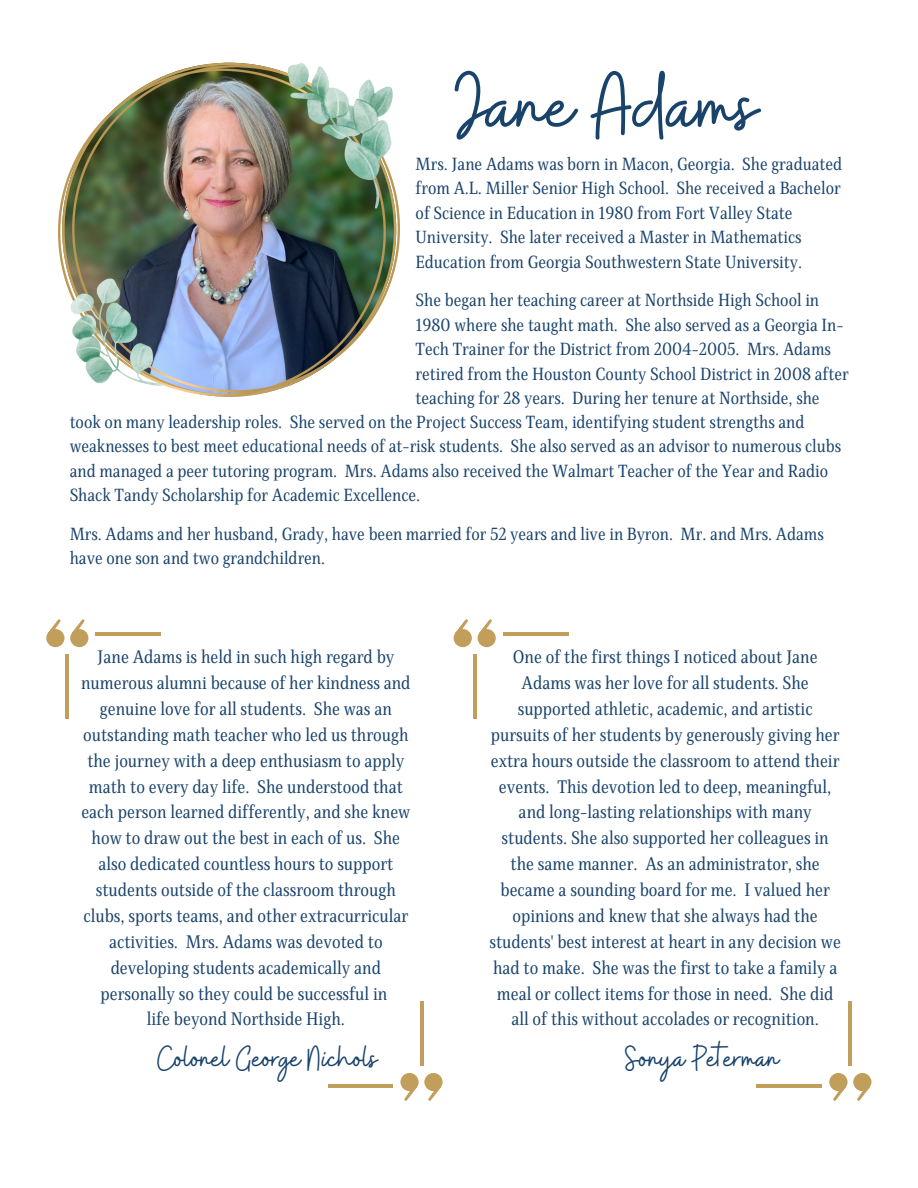
<style>
.page{position:relative;width:918px;height:1188px;background:#fff}
.page>*{position:absolute;margin:0;border:0;box-sizing:border-box;transform-origin:0 0}
.t1{font:95.7px "Buffalo";color:#1a436b}
.t2{font:35.85px "Buffalo";color:#1a436b}
.t3{font:18.45px/25.8px "Singel";color:#1a436b;text-align:center}
.t4{font:18px/24.5px "Singel";color:#1a436b}
</style>
<div class="page">
<img style="left:59px;top:64px;width:341px;height:331px">
<div style="left:70px;top:629px;width:18px;height:18px;background:#c29e5b;border-radius:50%"></div>
<svg style="left:72px;top:619px;width:13px;height:13px"></svg>
<div style="left:46px;top:629px;width:18px;height:18px;background:#c29e5b;border-radius:50%"></div>
<svg style="left:48px;top:619px;width:13px;height:14px"></svg>
<hr style="left:66px;top:655px;width:3px;height:64px;background:#c29e5b">
<hr style="left:96px;top:632px;width:65px;height:4px;background:#c29e5b">
<div style="left:400px;top:1073px;width:19px;height:18px;background:#c29e5b;border-radius:50%"></div>
<svg style="left:404px;top:1087px;width:13px;height:14px"></svg>
<div style="left:424px;top:1073px;width:19px;height:18px;background:#c29e5b;border-radius:50%"></div>
<svg style="left:428px;top:1087px;width:13px;height:14px"></svg>
<hr style="left:420px;top:1001px;width:3px;height:65px;background:#c29e5b">
<hr style="left:328px;top:1084px;width:65px;height:4px;background:#c29e5b">
<div style="left:478px;top:629px;width:18px;height:18px;background:#c29e5b;border-radius:50%"></div>
<svg style="left:479px;top:619px;width:13px;height:14px"></svg>
<div style="left:454px;top:629px;width:18px;height:18px;background:#c29e5b;border-radius:50%"></div>
<svg style="left:455px;top:619px;width:13px;height:14px"></svg>
<hr style="left:473px;top:655px;width:3px;height:64px;background:#c29e5b">
<hr style="left:503px;top:632px;width:65px;height:4px;background:#c29e5b">
<div style="left:829px;top:1073px;width:19px;height:18px;background:#c29e5b;border-radius:50%"></div>
<svg style="left:833px;top:1087px;width:13px;height:14px"></svg>
<div style="left:853px;top:1073px;width:18px;height:18px;background:#c29e5b;border-radius:50%"></div>
<svg style="left:857px;top:1087px;width:13px;height:14px"></svg>
<hr style="left:849px;top:1001px;width:3px;height:65px;background:#c29e5b">
<hr style="left:757px;top:1084px;width:65px;height:4px;background:#c29e5b">
<h1 class="t1" style="left:455px;top:44px;width:304px">Jane Adams</h1>
<p class="t4" style="left:416px;top:152px;width:428px">Mrs. Jane Adams was born in Macon, Georgia. She graduated from A.L. Miller Senior High School. She received a Bachelor of Science in Education in 1980 from Fort Valley State University. She later received a Master in Mathematics Education from Georgia Southwestern State University.</p>
<p class="t4" style="left:416px;top:288px;width:405px">She began her teaching career at Northside High School in</p>
<p class="t4" style="left:416px;top:313px;width:430px">1980 where she taught math. She also served as a Georgia In-</p>
<p class="t4" style="left:416px;top:337px;width:417px">Tech Trainer for the District from 2004-2005. Mrs. Adams</p>
<p class="t4" style="left:416px;top:362px;width:435px">retired from the Houston County School District in 2008 after</p>
<p class="t4" style="left:416px;top:386px;width:406px">teaching for 28 years. During her tenure at Northside, she</p>
<p class="t4" style="left:70px;top:410px;width:736px">took on many leadership roles. She served on the Project Success Team, identifying student strengths and</p>
<p class="t4" style="left:70px;top:434px;width:773px">weaknesses to best meet educational needs of at-risk students. She also served as an advisor to numerous clubs</p>
<p class="t4" style="left:70px;top:459px;width:760px">and managed a peer tutoring program. Mrs. Adams also received the Walmart Teacher of the Year and Radio</p>
<p class="t4" style="left:70px;top:483px;width:352px">Shack Tandy Scholarship for Academic Excellence.</p>
<p class="t4" style="left:70px;top:522px;width:756px">Mrs. Adams and her husband, Grady, have been married for 52 years and live in Byron. Mr. and Mrs. Adams have one son and two grandchildren.</p>
<p class="t3" style="left:81px;top:645px;width:331px">Jane Adams is held in such high regard by numerous alumni because of her kindness and genuine love for all students. She was an outstanding math teacher who led us through the journey with a deep enthusiasm to apply math to every day life. She understood that each person learned differently, and she knew how to draw out the best in each of us. She also dedicated countless hours to support students outside of the classroom through clubs, sports teams, and other extracurricular activities. Mrs. Adams was devoted to developing students academically and personally so they could be successful in<br>life beyond Northside High.</p>
<h2 class="t2" style="left:157px;top:1035px;width:221px">Colonel George Nichols</h2>
<p class="t3" style="left:489px;top:645px;width:353px">One of the first things I noticed about Jane Adams was her love for all students. She supported athletic, academic, and artistic pursuits of her students by generously giving her extra hours outside the classroom to attend their events. This devotion led to deep, meaningful, and long-lasting relationships with many students. She also supported her colleagues in the same manner. As an administrator, she became a sounding board for me. I valued her opinions and knew that she always had the students' best interest at heart in any decision we had to make. She was the first to take a family a meal or collect items for those in need. She did all of this without accolades or recognition.</p>
<h2 class="t2" style="left:625px;top:1035px;width:155px">Sonya Peterman</h2>
</div>
